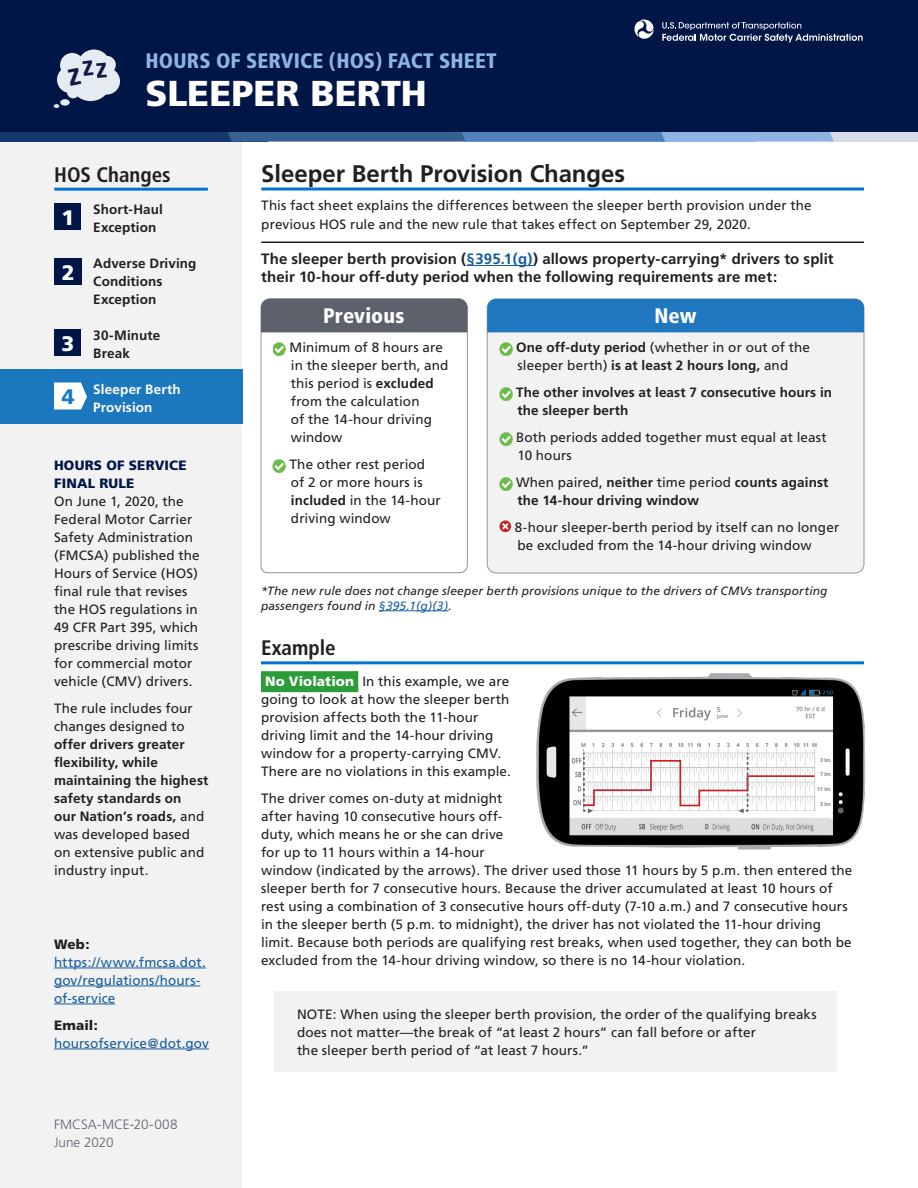
<style>
.page{position:relative;width:918px;height:1188px;background:#fff}
.page>*{position:absolute;margin:0;border:0;box-sizing:border-box;transform-origin:0 0}
.t1{font:900 36px "Frutiger";letter-spacing:.005em;color:#fff}
.t2{font:700 24px "Frutiger";letter-spacing:-.005em;color:#231f20}
.t3{font:900 condensed 21px "Frutiger";letter-spacing:.005em;color:#8eb4e3}
.t4{font:700 condensed 21px "Frutiger";color:#231f20}
.t5{font:900 condensed 21px "Frutiger";color:#fff}
.t6{font:900 21px "Frutiger";color:#fff}
.t7{font:900 21px "Frutiger";color:#1b78be}
.t8{font:700 15px/18px "Frutiger";letter-spacing:.005em;color:#231f20}
.t9{font:13.5px/18px "Frutiger";letter-spacing:.01em;color:#231f20}
.t10{font:700 13.5px/18px "Frutiger";letter-spacing:.01em;color:#231f20}
.t11{font:13.5px/18px "Frutiger";letter-spacing:.01em;color:#175d9e}
.t12{font:300 13.5px/18px "Frutiger";letter-spacing:.005em;color:#5c616b}
.t13{font:900 13.5px/18px "Frutiger";letter-spacing:.015em;color:#001647}
.t14{font:700 13.5px/18px "Frutiger";letter-spacing:.01em;color:#fff}
.t15{font:italic 12px/15px "Frutiger";letter-spacing:.01em;color:#231f20}
.s1{color:#175d9e}
.s2{font-weight:400}
.s3{font-weight:700}
.s4{font-weight:900;color:#fff}
.s5{font-weight:900;color:#231f20}
</style>
<div class="page">
<div style="left:0;top:121px;width:242px;height:1067px;background:#f2f2f2"></div>
<div style="left:0;top:0;width:918px;height:141px;background:#001647"></div>
<svg style="left:634px;top:19px;width:20px;height:20px"></svg>
<svg style="left:662px;top:22px;width:201px;height:21px"></svg>
<div style="left:0;top:132px;width:268px;height:10px;background:#15396d"></div>
<div style="left:828px;top:132px;width:90px;height:10px;background:#d6dce5"></div>
<svg style="left:228px;top:132px;width:606px;height:10px;background:#5b85b8"></svg>
<div style="left:60px;top:53px;width:24px;height:24px;background:#e5ecf1;border-radius:50%"></div>
<div style="left:57px;top:66px;width:27px;height:27px;background:#e5ecf1;border-radius:50%"></div>
<div style="left:93px;top:68px;width:27px;height:27px;background:#e5ecf1;border-radius:50%"></div>
<div style="left:70px;top:59px;width:41px;height:42px;background:#e5ecf1;border-radius:50%"></div>
<div style="left:98px;top:56px;width:18px;height:18px;background:#e5ecf1;border-radius:50%"></div>
<div style="left:78px;top:49px;width:32px;height:33px;background:#e5ecf1;border-radius:50%"></div>
<div style="left:60px;top:99px;width:10px;height:7px;background:#e5ecf1;border-radius:50%"></div>
<svg style="left:54px;top:104px;width:5px;height:4px"></svg>
<div style="left:67px;top:86px;width:12px;height:12px;background:#e5ecf1;border-radius:50%"></div>
<div style="left:274px;top:992px;width:563px;height:80px;background:#f2f2f2"></div>
<div style="left:487px;top:299px;width:377px;height:274px;background:#f2f2f2;border-radius:9px"></div>
<div style="left:0;top:370px;width:243px;height:54px;background:#1b78be"></div>
<hr style="left:261px;top:242px;width:603px;height:1px;background:#231f20">
<hr style="left:467px;top:265px;width:66px;height:1px;background:#175d9e">
<hr style="left:261px;top:188px;width:603px;height:2px;background:#0275d0">
<hr style="left:261px;top:661px;width:603px;height:3px;background:#0275d0">
<div style="left:261px;top:671px;width:97px;height:21px;background:#2c9c38"></div>
<svg style="left:261px;top:298px;width:207px;height:275px"></svg>
<svg style="left:273px;top:343px;width:13px;height:12px"></svg>
<svg style="left:273px;top:460px;width:13px;height:12px"></svg>
<div style="left:261px;top:299px;width:206px;height:33px;background:#5c616b"></div>
<div style="left:487px;top:299px;width:377px;height:33px;background:#1f78bf"></div>
<hr style="left:54px;top:968px;width:152px;height:1px;background:#175d9e">
<hr style="left:54px;top:986px;width:146px;height:1px;background:#175d9e">
<hr style="left:54px;top:1004px;width:61px;height:1px;background:#175d9e">
<hr style="left:54px;top:1049px;width:155px;height:1px;background:#175d9e">
<hr style="left:54px;top:188px;width:154px;height:3px;background:#0275d0">
<svg style="left:54px;top:382px;width:33px;height:28px"></svg>
<div style="left:54px;top:203px;width:27px;height:27px;background:#001647"></div>
<div style="left:55px;top:258px;width:27px;height:27px;background:#001647"></div>
<img style="left:536px;top:673px;width:329px;height:177px">
<img style="left:570px;top:817px;width:260px;height:17px">
<div style="left:54px;top:329px;width:27px;height:27px;background:#001647"></div>
<div style="left:717px;top:707px;width:12px;height:13px;background:#fff"></div>
<hr style="left:816px;top:758px;width:15px;height:4px;background:#fff">
<div style="left:817px;top:772px;width:14px;height:7px;background:#fff"></div>
<div style="left:817px;top:787px;width:14px;height:7px;background:#fff"></div>
<div style="left:817px;top:802px;width:14px;height:6px;background:#fff"></div>
<svg style="left:500px;top:343px;width:12px;height:12px"></svg>
<svg style="left:500px;top:388px;width:12px;height:12px"></svg>
<svg style="left:500px;top:433px;width:12px;height:12px"></svg>
<svg style="left:500px;top:478px;width:12px;height:12px"></svg>
<svg style="left:500px;top:521px;width:11px;height:11px"></svg>
<svg style="left:582px;top:751px;width:234px;height:62px"></svg>
<hr style="left:379px;top:611px;width:70px;height:1px;background:#175d9e">
<h3 class="t3" style="left:146px;top:48px;width:353px">HOURS OF SERVICE (HOS) FACT SHEET</h3>
<h1 class="t1" style="left:146px;top:71px;width:283px">SLEEPER BERTH</h1>
<h1 class="t2" style="left:261px;top:159px;width:365px">Sleeper Berth Provision Changes</h1>
<p class="t9" style="left:261px;top:196px;width:552px;line-height:19.5px">This fact sheet explains the differences between the sleeper berth provision under the previous HOS rule and the new rule that takes effect on September 29, 2020.</p>
<p class="t8" style="left:261px;top:250px;width:574px">The sleeper berth provision (<span class="s1">§395.1(g)</span>) allows property-carrying* drivers to split their 10-hour off-duty period when the following requirements are met:</p>
<h2 class="t4" style="left:54px;top:162px;width:118px">HOS Changes</h2>
<p class="t6" style="left:61px;top:205px;width:14px">1</p>
<p class="t10" style="left:93px;top:200px;width:71px">Short-Haul<br>Exception</p>
<p class="t10" style="left:93px;top:254px;width:105px">Adverse Driving<br>Conditions<br>Exception</p>
<p class="t10" style="left:93px;top:326px;width:69px">30-Minute<br>Break</p>
<p class="t14" style="left:93px;top:380px;width:89px">Sleeper Berth<br>Provision</p>
<p class="t6" style="left:62px;top:260px;width:14px">2</p>
<h2 class="t5" style="left:323px;top:304px;width:83px">Previous</h2>
<h2 class="t5" style="left:654px;top:304px;width:44px">New</h2>
<p class="t6" style="left:61px;top:331px;width:14px">3</p>
<p class="t10" style="left:516px;top:339px;width:295px">One off-duty period <span class="s2">(whether in or out of the sleeper berth)</span> is at least 2 hours long, <span class="s2">and</span></p>
<p class="t10" style="left:516px;top:384px;width:317px">The other involves at least 7 consecutive hours in the sleeper berth</p>
<p class="t9" style="left:516px;top:429px;width:312px">Both periods added together must equal at least<br>10 hours</p>
<p class="t10" style="left:516px;top:474px;width:314px"><span class="s2">When paired,</span> neither <span class="s2">time period</span> counts against the 14-hour driving window</p>
<p class="t9" style="left:515px;top:519px;width:326px">8-hour sleeper-berth period by itself can no longer be excluded from the 14-hour driving window</p>
<p class="t15" style="left:261px;top:583px;width:568px">*The new rule does not change sleeper berth provisions unique to the drivers of CMVs transporting passengers found in <span class="s1">§395.1(g)(3)</span>.</p>
<p class="t9" style="left:290px;top:339px;width:160px">Minimum of 8 hours are in the sleeper berth, and this period is <span class="s3">excluded </span>from the calculation<br>of the 14-hour driving window</p>
<p class="t9" style="left:290px;top:456px;width:153px">The other rest period of 2 or more hours is <span class="s3">included</span> in the 14-hour driving window</p>
<p class="t7" style="left:62px;top:384px;width:14px">4</p>
<h3 class="t13" style="left:54px;top:456px;width:134px">HOURS OF SERVICE<br>FINAL RULE</h3>
<p class="t9" style="left:54px;top:492px;width:147px">On June 1, 2020, the<br>Federal Motor Carrier<br>Safety Administration (FMCSA) published the<br>Hours of Service (HOS) final rule that revises the HOS regulations in<br>49 CFR Part 395, which prescribe driving limits for commercial motor vehicle (CMV) drivers.</p>
<p class="t10" style="left:54px;top:699px;width:156px"><span class="s2">The rule includes four changes designed to </span>offer drivers greater flexibility, while maintaining the highest safety standards on<br>our Nation’s roads, <span class="s2">and was developed based on extensive public and industry input.</span></p>
<h2 class="t4" style="left:261px;top:636px;width:76px">Example</h2>
<p class="t9" style="left:261px;top:673px;width:251px;text-indent:4px"><span class="s4">No Violation</span> In this example, we are going to look at how the sleeper berth provision affects both the 11-hour driving limit and the 14-hour driving window for a property-carrying CMV.<br>There are no violations in this example.</p>
<p class="t9" style="left:261px;top:790px;width:593px">The driver comes on-duty at midnight<br>after having 10 consecutive hours off-<br>duty, which means he or she can drive<br>for up to 11 hours within a 14-hour<br>window (indicated by the arrows). The driver used those 11 hours by 5 p.m. then entered the sleeper berth for 7 consecutive hours. Because the driver accumulated at least 10 hours of rest using a combination of 3 consecutive hours off-duty (7-10 a.m.) and 7 consecutive hours in the sleeper berth (5 p.m. to midnight), the driver has not violated the 11-hour driving limit. Because both periods are qualifying rest breaks, when used together, they can both be excluded from the 14-hour driving window, so there is no 14-hour violation.</p>
<p class="t11" style="left:54px;top:935px;width:153px"><span class="s5">Web: </span>https://www.fmcsa.dot. gov/regulations/hours&shy;of-service</p>
<p class="t11" style="left:54px;top:1016px;width:156px"><span class="s5">Email: </span>hoursofservice@dot.gov</p>
<p class="t9" style="left:297px;top:1005px;width:521px">NOTE: When using the sleeper berth provision, the order of the qualifying breaks does not matter—the break of “at least 2 hours” can fall before or after<br>the sleeper berth period of “at least 7 hours.”</p>
<p class="t12" style="left:54px;top:1115px;width:125px">FMCSA-MCE-20-008<br>June 2020</p>
</div>
